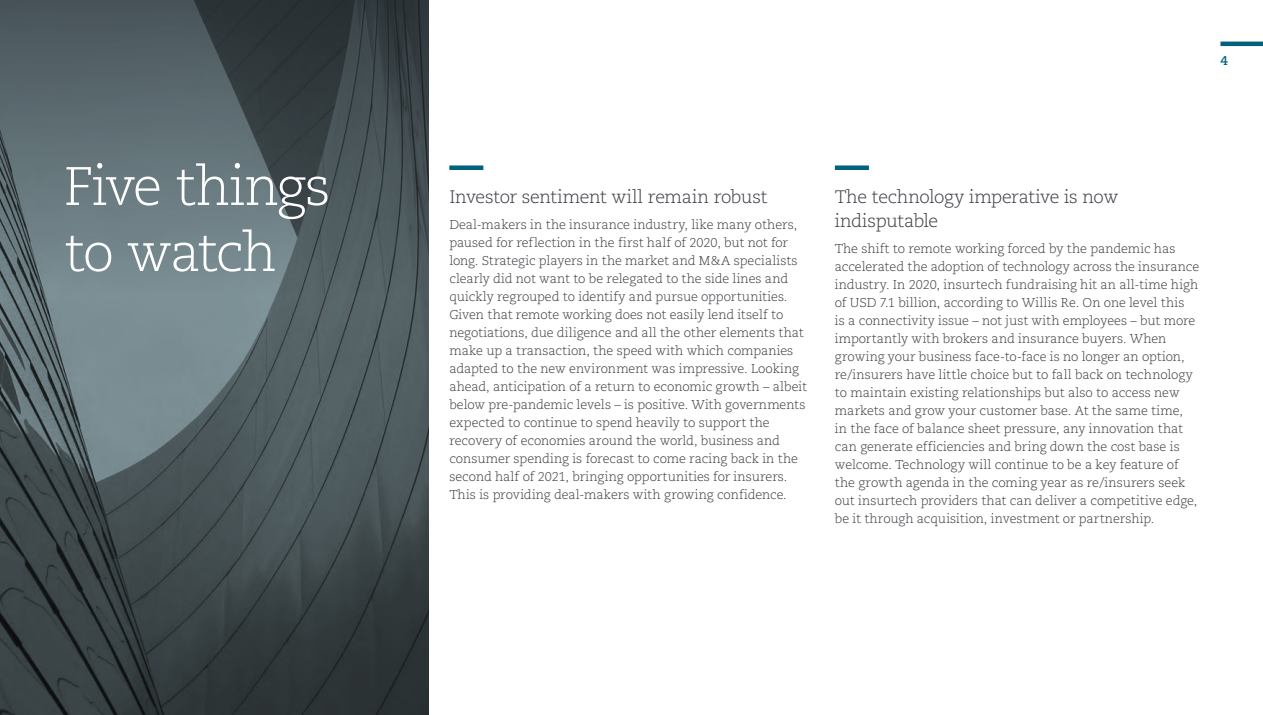
<style>
.page{position:relative;width:1263px;height:715px;background:#fff}
.page>*{position:absolute;margin:0;border:0;box-sizing:border-box;transform-origin:0 0}
.t1{font:300 54px/66px "Caecilia";letter-spacing:-.035em;color:#fff}
.t2{font:300 18px/24px "Caecilia";letter-spacing:-.02em;color:#3b3c43}
.t3{font:300 12.75px/18px "Caecilia";letter-spacing:-.005em;color:#3b3c43}
.t4{font:700 12.75px "Caecilia";color:#00627d}
</style>
<div class="page">
<svg style="left:0;top:0;width:428px;height:714px;background:#4d595d"></svg>
<div style="left:449px;top:165px;width:34px;height:5px;background:#00627d"></div>
<div style="left:835px;top:165px;width:34px;height:5px;background:#00627d"></div>
<hr style="left:1220px;top:42px;width:43px;height:4px;background:#00627d">
<h1 class="t1" style="left:64px;top:154px;width:268px">Five things to watch</h1>
<p class="t4" style="left:1220px;top:53px;width:9px">4</p>
<h2 class="t2" style="left:449px;top:185px;width:320px">Investor sentiment will remain robust</h2>
<p class="t3" style="left:449px;top:216px;width:359px">Deal-makers in the insurance industry, like many others, paused for reflection in the first half of 2020, but not for long. Strategic players in the market and M&amp;A specialists clearly did not want to be relegated to the side lines and quickly regrouped to identify and pursue opportunities.<br>Given that remote working does not easily lend itself to negotiations, due diligence and all the other elements that make up a transaction, the speed with which companies adapted to the new environment was impressive. Looking ahead, anticipation of a return to economic growth – albeit below pre-pandemic levels – is positive. With governments expected to continue to spend heavily to support the recovery of economies around the world, business and consumer spending is forecast to come racing back in the second half of 2021, bringing opportunities for insurers.<br>This is providing deal-makers with growing confidence.</p>
<h2 class="t2" style="left:835px;top:185px;width:285px">The technology imperative is now indisputable</h2>
<p class="t3" style="left:835px;top:240px;width:366px">The shift to remote working forced by the pandemic has accelerated the adoption of technology across the insurance industry. In 2020, insurtech fundraising hit an all-time high of USD 7.1 billion, according to Willis Re. On one level this<br>is a connectivity issue – not just with employees – but more importantly with brokers and insurance buyers. When growing your business face-to-face is no longer an option, re/insurers have little choice but to fall back on technology to maintain existing relationships but also to access new markets and grow your customer base. At the same time,<br>in the face of balance sheet pressure, any innovation that can generate efficiencies and bring down the cost base is welcome. Technology will continue to be a key feature of the growth agenda in the coming year as re/insurers seek out insurtech providers that can deliver a competitive edge, be it through acquisition, investment or partnership.</p>
</div>
